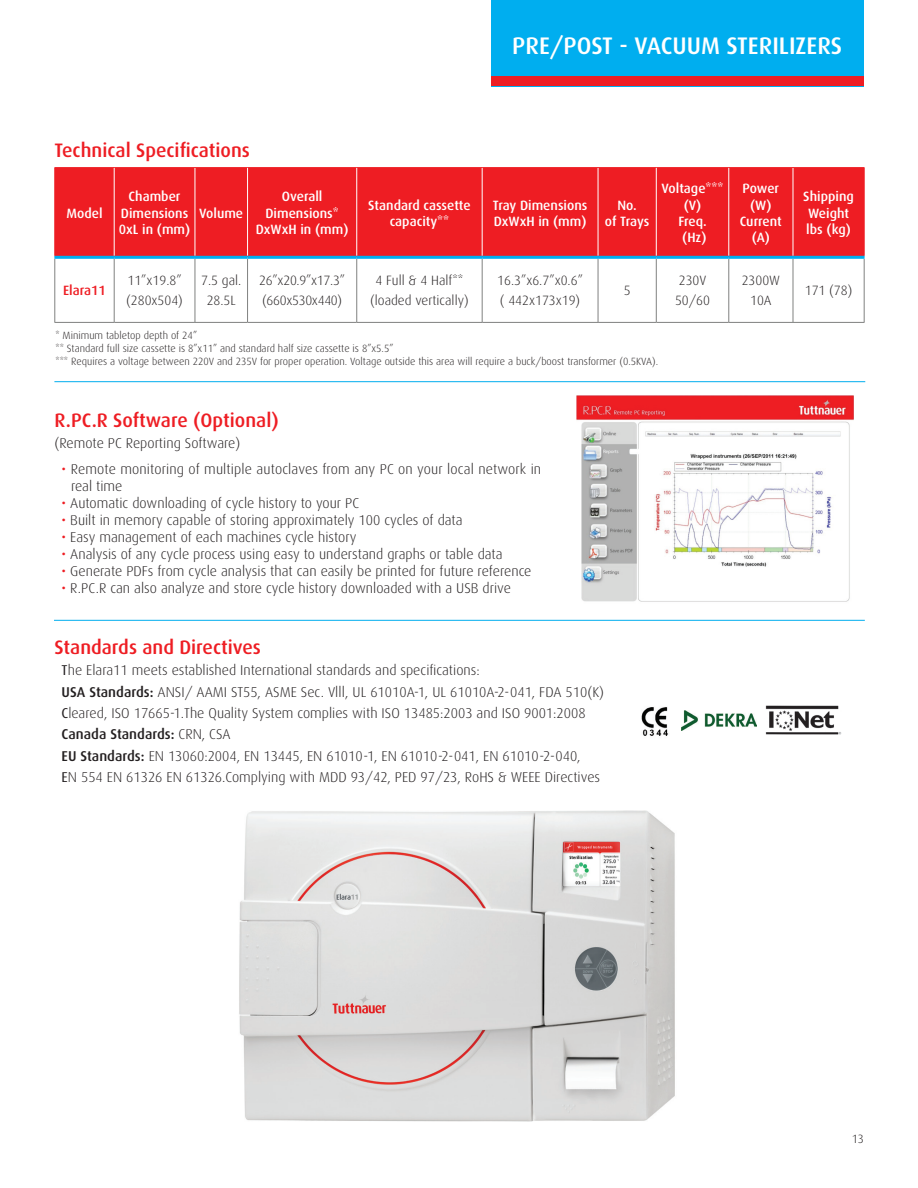
<style>
.page{position:relative;width:918px;height:1188px;background:#fff}
.page>*{position:absolute;margin:0;border:0;box-sizing:border-box;transform-origin:0 0}
.t1{font:500 24px "Dax";color:#fff}
.t2{font:500 19.5px "Dax";color:#ee1d23}
.t3{font:300 14.25px/21.3px "Dax";color:#231f20}
.t4{font:500 13.5px/16.2px "Dax";color:#fff;text-align:center}
.t5{font:300 13.5px/19.5px "Dax";color:#231f20}
.t6{font:300 13.5px/19.5px "Dax";letter-spacing:-.02em;color:#231f20}
.t7{font:500 13.5px "Dax";color:#ee1d23}
.t8{font:300 12px "Dax";color:#231f20}
.t9{font:300 10.5px/12.8px "Dax";color:#231f20}
.s1{font-weight:400;color:#ee1d23}
.s2{font-weight:400}
.s3{font-weight:500}
</style>
<div class="page">
<img style="left:239px;top:810px;width:436px;height:312px">
<div style="left:55px;top:168px;width:809px;height:88px;background:#ee1d23"></div>
<hr style="left:54px;top:259px;width:1px;height:63px;background:#808180">
<hr style="left:114px;top:259px;width:1px;height:63px;background:#808180">
<hr style="left:195px;top:259px;width:1px;height:63px;background:#808180">
<hr style="left:247px;top:259px;width:1px;height:63px;background:#808180">
<hr style="left:356px;top:259px;width:1px;height:63px;background:#808180">
<hr style="left:482px;top:259px;width:1px;height:63px;background:#808180">
<hr style="left:598px;top:259px;width:1px;height:63px;background:#808180">
<hr style="left:656px;top:259px;width:1px;height:63px;background:#808180">
<hr style="left:728px;top:259px;width:1px;height:63px;background:#808180">
<hr style="left:793px;top:259px;width:1px;height:63px;background:#808180">
<hr style="left:864px;top:259px;width:1px;height:63px;background:#808180">
<hr style="left:54px;top:322px;width:60px;height:1px;background:#808180">
<hr style="left:114px;top:322px;width:81px;height:1px;background:#808180">
<hr style="left:195px;top:322px;width:53px;height:1px;background:#808180">
<hr style="left:248px;top:322px;width:109px;height:1px;background:#808180">
<hr style="left:357px;top:322px;width:125px;height:1px;background:#808180">
<hr style="left:482px;top:322px;width:116px;height:1px;background:#808180">
<hr style="left:598px;top:322px;width:58px;height:1px;background:#808180">
<hr style="left:656px;top:322px;width:73px;height:1px;background:#808180">
<hr style="left:729px;top:322px;width:64px;height:1px;background:#808180">
<hr style="left:793px;top:322px;width:72px;height:1px;background:#808180">
<hr style="left:54px;top:167px;width:60px;height:1px;background:#ee1d23">
<hr style="left:54px;top:168px;width:1px;height:88px;background:#ee1d23">
<hr style="left:114px;top:167px;width:81px;height:1px;background:#ee1d23">
<hr style="left:195px;top:167px;width:53px;height:1px;background:#ee1d23">
<hr style="left:248px;top:167px;width:109px;height:1px;background:#ee1d23">
<hr style="left:357px;top:167px;width:125px;height:1px;background:#ee1d23">
<hr style="left:482px;top:167px;width:116px;height:1px;background:#ee1d23">
<hr style="left:598px;top:167px;width:58px;height:1px;background:#ee1d23">
<hr style="left:656px;top:167px;width:73px;height:1px;background:#ee1d23">
<hr style="left:729px;top:167px;width:64px;height:1px;background:#ee1d23">
<hr style="left:793px;top:167px;width:72px;height:1px;background:#ee1d23">
<hr style="left:864px;top:168px;width:1px;height:88px;background:#ee1d23">
<hr style="left:114px;top:168px;width:1px;height:88px;background:#fff">
<hr style="left:195px;top:168px;width:1px;height:88px;background:#fff">
<hr style="left:247px;top:168px;width:1px;height:88px;background:#fff">
<hr style="left:356px;top:168px;width:1px;height:88px;background:#fff">
<hr style="left:482px;top:168px;width:1px;height:88px;background:#fff">
<hr style="left:598px;top:168px;width:1px;height:88px;background:#fff">
<hr style="left:656px;top:168px;width:1px;height:88px;background:#fff">
<hr style="left:728px;top:168px;width:1px;height:88px;background:#fff">
<hr style="left:793px;top:168px;width:1px;height:88px;background:#fff">
<hr style="left:54px;top:256px;width:60px;height:3px;background:#00aeef">
<hr style="left:114px;top:256px;width:81px;height:3px;background:#00aeef">
<hr style="left:195px;top:256px;width:53px;height:3px;background:#00aeef">
<hr style="left:248px;top:256px;width:109px;height:3px;background:#00aeef">
<hr style="left:357px;top:256px;width:125px;height:3px;background:#00aeef">
<hr style="left:482px;top:256px;width:116px;height:3px;background:#00aeef">
<hr style="left:598px;top:256px;width:58px;height:3px;background:#00aeef">
<hr style="left:656px;top:256px;width:73px;height:3px;background:#00aeef">
<hr style="left:729px;top:256px;width:64px;height:3px;background:#00aeef">
<hr style="left:793px;top:256px;width:72px;height:3px;background:#00aeef">
<hr style="left:54px;top:620px;width:811px;height:1px;background:#00aeef">
<hr style="left:54px;top:381px;width:811px;height:1px;background:#00aeef">
<img style="left:576px;top:396px;width:277px;height:206px">
<img style="left:641px;top:707px;width:28px;height:29px">
<img style="left:682px;top:710px;width:74px;height:21px">
<img style="left:765px;top:705px;width:77px;height:30px">
<div style="left:491px;top:0;width:372px;height:86px;background:#00aeef"></div>
<div style="left:491px;top:76px;width:372px;height:10px;background:#ee1d23"></div>
<h2 class="t2" style="left:54px;top:139px;width:197px">Technical Specifications</h2>
<h1 class="t1" style="left:512px;top:32px;width:332px">PRE/POST - VACUUM STERILIZERS</h1>
<p class="t4" style="left:66px;top:205px;width:38px">Model</p>
<p class="t4" style="left:119px;top:189px;width:73px">Chamber<br>Dimensions<br>0xL in (mm)</p>
<p class="t4" style="left:199px;top:205px;width:45px">Volume</p>
<p class="t4" style="left:256px;top:189px;width:94px">Overall<br>Dimensions*<br>DxWxH in (mm)</p>
<p class="t4" style="left:368px;top:197px;width:104px">Standard cassette capacity**</p>
<p class="t4" style="left:493px;top:197px;width:96px;text-align:left">Tray Dimensions<br>DxWxH in (mm)</p>
<p class="t4" style="left:605px;top:197px;width:46px">No.<br>of Trays</p>
<p class="t4" style="left:662px;top:181px;width:63px">Voltage*** (V)<br>Freq.<br>(Hz)</p>
<p class="t4" style="left:740px;top:181px;width:44px">Power (W)<br>Current (A)</p>
<p class="t4" style="left:803px;top:189px;width:52px;text-align:left">Shipping<br>Weight lbs (kg)</p>
<p class="t7" style="left:63px;top:283px;width:44px">Elara11</p>
<p class="t5" style="left:126px;top:271px;width:58px">11”x19.8” (280x504)</p>
<p class="t5" style="left:201px;top:271px;width:42px;text-align:center">7.5 gal.<br>28.5L</p>
<p class="t6" style="left:259px;top:271px;width:87px">26”x20.9”x17.3” (660x530x440)</p>
<p class="t5" style="left:370px;top:271px;width:100px;text-align:center">4 Full &amp; 4 Half** (loaded vertically)</p>
<p class="t5" style="left:497px;top:271px;width:87px">16.3”x6.7”x0.6” ( 442x173x19)</p>
<p class="t5" style="left:624px;top:281px;width:8px">5</p>
<p class="t5" style="left:675px;top:271px;width:37px">230V<br>50/60</p>
<p class="t5" style="left:742px;top:271px;width:40px;text-align:center">2300W<br>10A</p>
<p class="t5" style="left:805px;top:281px;width:49px">171 (78)</p>
<p class="t9" style="left:55px;top:329px;width:604px">* Minimum tabletop depth of 24”<br>** Standard full size cassette is 8”x11” and standard half size cassette is 8”x5.5”<br>*** Requires a voltage between 220V and 235V for proper operation. Voltage outside this area will require a buck/boost transformer (0.5KVA).</p>
<h2 class="t2" style="left:54px;top:409px;width:226px">R.PC.R Software (Optional)</h2>
<p class="t3" style="left:54px;top:433px;width:188px">(Remote PC Reporting Software)</p>
<p class="t3" style="left:71px;top:460px;width:472px;line-height:17.1px;text-indent:-9px"><span class="s1">•</span> Remote monitoring of multiple autoclaves from any PC on your local network in real time</p>
<p class="t3" style="left:62px;top:492px;width:299px"><span class="s1">•</span> Automatic downloading of cycle history to your PC</p>
<p class="t3" style="left:62px;top:509px;width:403px"><span class="s1">•</span> Built in memory capable of storing approximately 100 cycles of data</p>
<p class="t3" style="left:62px;top:527px;width:296px"><span class="s1">•</span> Easy management of each machines cycle history</p>
<p class="t3" style="left:62px;top:544px;width:443px"><span class="s1">•</span> Analysis of any cycle process using easy to understand graphs or table data</p>
<p class="t3" style="left:62px;top:561px;width:471px"><span class="s1">•</span> Generate PDFs from cycle analysis that can easily be printed for future reference</p>
<p class="t3" style="left:62px;top:578px;width:451px"><span class="s1">•</span> R.PC.R can also analyze and store cycle history downloaded with a USB drive</p>
<h2 class="t2" style="left:54px;top:636px;width:208px">Standards and Directives</h2>
<p class="t3" style="left:62px;top:660px;width:544px"><span class="s2">T</span>he Elara11 meets established International standards and specifications:<br><span class="s3">USA Standards:</span> ANSI/ AAMI ST55, ASME Sec. Vlll, UL 61010A-1, UL 61010A-2-041, FDA 510(K)<br><span class="s2">C</span>leared, ISO 17665-1.The Quality System complies with ISO 13485:2003 and ISO 9001:2008<br><span class="s3">Canada Standards:</span> CRN, CSA<br><span class="s3">EU Standards:</span> EN 13060:2004, EN 13445, EN 61010-1, EN 61010-2-041, EN 61010-2-040,<br><span class="s2">E</span>N 554 EN 61326 EN 61326.Complying with MDD 93/42, PED 97/23, RoHS &amp; WEEE Directives</p>
<p class="t8" style="left:852px;top:1133px;width:14px">13</p>
</div>
